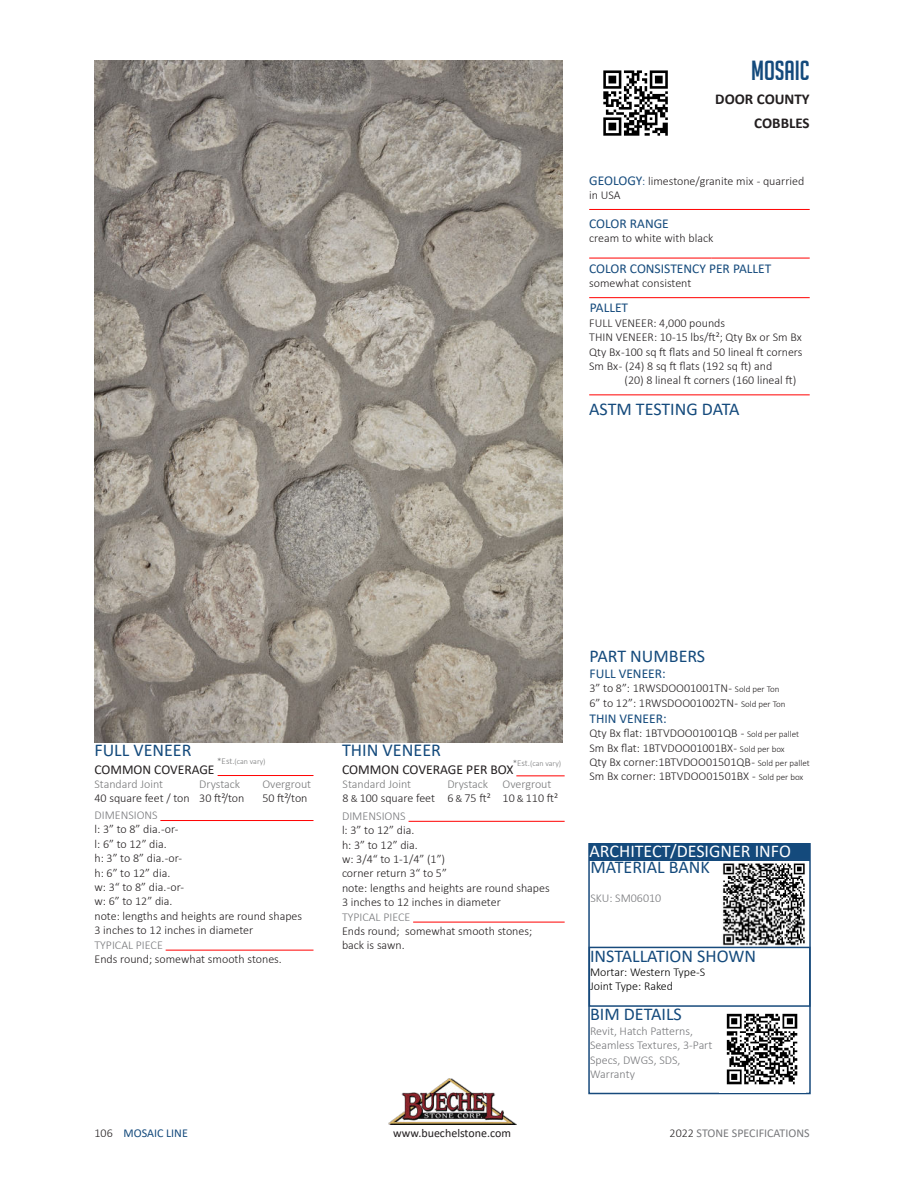
<style>
.page{position:relative;width:918px;height:1188px;background:#fff}
.page>*{position:absolute;margin:0;border:0;box-sizing:border-box;transform-origin:0 0}
.t1{font:27px "Big Noodle Titling";color:#144a7c}
.t2{font:18.15px "Calibri";color:#144a7c}
.t3{font:18px "Calibri";color:#144a7c}
.t4{font:18px "Calibri";color:#fff}
.t5{font:700 15px/24px "Calibri";color:#231f20;text-align:right}
.t6{font:13.65px "Calibri";color:#231f20}
.t7{font:13.5px "Calibri";color:#144a7c}
.t8{font:13.5px "Calibri";color:#231f20}
.t9{font:300 12.15px "Calibri";color:#77787b}
.t10{font:300 12px/14.4px "Calibri";color:#231f20}
.t11{font:300 12px/14.4px "Calibri";color:#77787b}
.t12{font:300 12px/14.4px "Calibri";color:#78797a}
.t13{font:300 12px/14.4px "Calibri";color:#000}
.t14{font:12px "Calibri";color:#77787b}
.t15{font:12px "Calibri";color:#231f20}
.t16{font:12px "Calibri";color:#144a7c}
.t17{font:300 7.95px "Calibri";color:#78797a}
.s1{font-weight:400;font-size:13.5px;color:#144a7c}
.s2{color:#144a7c}
.s3{font-size:9px}
.s4{color:#78797a}
.s5{font-size:10.5px}
.s6{color:#231f20}
.s7{font-size:10.5px;color:#231f20}
.s8{font-weight:300;color:#231f20}
</style>
<div class="page">
<img style="left:389px;top:1079px;width:127px;height:45px">
<div style="left:588px;top:843px;width:223px;height:251px;border:2px solid #174a7c"></div>
<img style="left:722px;top:863px;width:83px;height:83px">
<img style="left:720px;top:1013px;width:85px;height:80px">
<div style="left:590px;top:843px;width:220px;height:18px;background:#144a7c"></div>
<hr style="left:589px;top:209px;width:221px;height:1px;background:#f00">
<hr style="left:589px;top:258px;width:122px;height:1px;background:#f00">
<hr style="left:711px;top:258px;width:99px;height:1px;background:#f00">
<hr style="left:589px;top:297px;width:221px;height:1px;background:#f00">
<hr style="left:589px;top:395px;width:221px;height:1px;background:#f00">
<hr style="left:218px;top:775px;width:96px;height:1px;background:#f00">
<hr style="left:160px;top:820px;width:154px;height:1px;background:#f00">
<hr style="left:166px;top:950px;width:148px;height:1px;background:#f00">
<hr style="left:516px;top:776px;width:49px;height:1px;background:#f00">
<hr style="left:409px;top:821px;width:156px;height:1px;background:#f00">
<hr style="left:413px;top:922px;width:152px;height:1px;background:#f00">
<div style="left:589px;top:947px;width:222px;height:60px;border:2px solid #174a7c"></div>
<hr style="left:589px;top:858px;width:221px;height:2px;background:#174a7c">
<img style="left:94px;top:61px;width:468px;height:681px">
<img style="left:603px;top:70px;width:65px;height:66px">
<h1 class="t1" style="left:751px;top:55px;width:60px">MOSAIC</h1>
<p class="t5" style="left:715px;top:87px;width:96px">DOOR COUNTY<br>COBBLES</p>
<p class="t10" style="left:589px;top:174px;width:217px"><span class="s1">GEOLOGY</span><span class="s2">:</span> limestone/granite mix - quarried in USA</p>
<p class="t7" style="left:589px;top:218px;width:81px">COLOR RANGE</p>
<p class="t10" style="left:589px;top:232px;width:126px">cream to white with black</p>
<p class="t7" style="left:589px;top:263px;width:184px">COLOR CONSISTENCY PER PALLET</p>
<p class="t10" style="left:589px;top:277px;width:104px">somewhat consistent</p>
<p class="t7" style="left:590px;top:303px;width:40px">PALLET</p>
<p class="t10" style="left:589px;top:316px;width:215px">FULL VENEER: 4,000 pounds<br>THIN VENEER: 10-15 lbs/ft²; Qty Bx or Sm Bx Qty Bx -100 sq ft flats and 50 lineal ft corners Sm Bx - (24) 8 sq ft flats (192 sq ft) and</p>
<p class="t10" style="left:624px;top:373px;width:173px">(20) 8 lineal ft corners (160 lineal ft)</p>
<h3 class="t3" style="left:589px;top:402px;width:152px">ASTM TESTING DATA</h3>
<h3 class="t3" style="left:94px;top:743px;width:98px">FULL VENEER</h3>
<p class="t8" style="left:94px;top:764px;width:122px">COMMON COVERAGE</p>
<p class="t11" style="left:94px;top:809px;width:65px">DIMENSIONS</p>
<p class="t10" style="left:94px;top:822px;width:209px">l: 3” to 8” dia. -or-<br>l: 6” to 12” dia.<br>h: 3” to 8” dia. -or-<br>h: 6” to 12” dia.<br>w: 3“ to 8” dia. -or-<br>w: 6” to 12” dia.<br>note: lengths and heights are round shapes<br>3 inches to 12 inches in diameter</p>
<p class="t11" style="left:94px;top:938px;width:70px">TYPICAL PIECE</p>
<p class="t10" style="left:94px;top:952px;width:189px">Ends round; somewhat smooth stones.</p>
<h2 class="t2" style="left:342px;top:743px;width:101px">THIN VENEER</h2>
<p class="t6" style="left:342px;top:765px;width:173px">COMMON COVERAGE PER BOX</p>
<p class="t9" style="left:342px;top:811px;width:65px">DIMENSIONS</p>
<p class="t10" style="left:342px;top:823px;width:209px">l: 3” to 12” dia.<br>h: 3” to 12” dia.<br>w: 3/4“ to 1-1/4” (1”)<br>corner return 3“ to 5”<br>note: lengths and heights are round shapes<br>3 inches to 12 inches in diameter</p>
<p class="t11" style="left:342px;top:910px;width:70px">TYPICAL PIECE</p>
<p class="t10" style="left:342px;top:924px;width:192px">Ends round; somewhat smooth stones; back is sawn.</p>
<p class="t17" style="left:217px;top:757px;width:50px"><span class="s3">*Est.</span>(can vary)</p>
<p class="t17" style="left:513px;top:758px;width:50px"><span class="s3">*Est.</span>(can vary)</p>
<p class="t12" style="left:199px;top:777px;width:42px">Drystack</p>
<p class="t10" style="left:199px;top:791px;width:47px">30 ft²/ton</p>
<p class="t10" style="left:343px;top:777px;width:94px"><span class="s4">Standard Joint<br></span>8 <span class="s5">&amp;</span> 100 square feet</p>
<p class="t12" style="left:447px;top:777px;width:45px">Drystack<br><span class="s6">6</span><span class="s7">&amp;</span><span class="s6">75 ft²</span></p>
<p class="t12" style="left:503px;top:777px;width:57px">Overgrout<br><span class="s6">10</span> <span class="s7">&amp;</span> <span class="s6">110 ft²</span></p>
<p class="t12" style="left:94px;top:777px;width:70px">Standard Joint</p>
<p class="t10" style="left:94px;top:792px;width:97px">40 square feet / ton</p>
<p class="t12" style="left:262px;top:777px;width:50px">Overgrout</p>
<p class="t10" style="left:262px;top:791px;width:47px">50 ft²/ton</p>
<h3 class="t3" style="left:590px;top:649px;width:117px">PART NUMBERS</h3>
<p class="t7" style="left:590px;top:668px;width:78px">FULL VENEER:</p>
<p class="t10" style="left:590px;top:681px;width:198px">3” to 8”: 1RWSDOO01001TN - <span class="s3">Sold per Ton<br></span>6” to 12”: 1RWSDOO01002TN - <span class="s3">Sold per Ton</span></p>
<p class="t7" style="left:590px;top:713px;width:79px">THIN VENEER:</p>
<p class="t10" style="left:590px;top:726px;width:222px">Qty Bx flat: 1BTVDOO01001QB - <span class="s3">Sold per pallet </span>Sm Bx flat: 1BTVDOO01001BX - <span class="s3">Sold per box<br></span>Qty Bx corner:1BTVDOO01501QB - <span class="s3">Sold per pallet </span>Sm Bx corner: 1BTVDOO01501BX - <span class="s3">Sold per box</span></p>
<h3 class="t4" style="left:590px;top:844px;width:203px">ARCHITECT/DESIGNER INFO</h3>
<h3 class="t3" style="left:590px;top:861px;width:121px">MATERIAL BANK</h3>
<p class="t11" style="left:590px;top:892px;width:72px">SKU: SM06010</p>
<h3 class="t3" style="left:590px;top:949px;width:167px">INSTALLATION SHOWN</h3>
<p class="t13" style="left:590px;top:965px;width:117px">Mortar: Western Type-S<br>Joint Type: Raked</p>
<h3 class="t3" style="left:590px;top:1007px;width:93px">BIM DETAILS</h3>
<p class="t11" style="left:590px;top:1023px;width:124px">Revit, Hatch Patterns,<br>Seamless Textures, 3-Part<br>Specs, DWGS, SDS,<br>Warranty</p>
<p class="t10" style="left:94px;top:1126px;width:20px">106</p>
<p class="t15" style="left:393px;top:1128px;width:119px">www.buechelstone.com</p>
<p class="t14" style="left:670px;top:1128px;width:142px"><span class="s8">2022</span> STONE SPECIFICATIONS</p>
<p class="t16" style="left:124px;top:1128px;width:66px">MOSAIC LINE</p>
</div>
